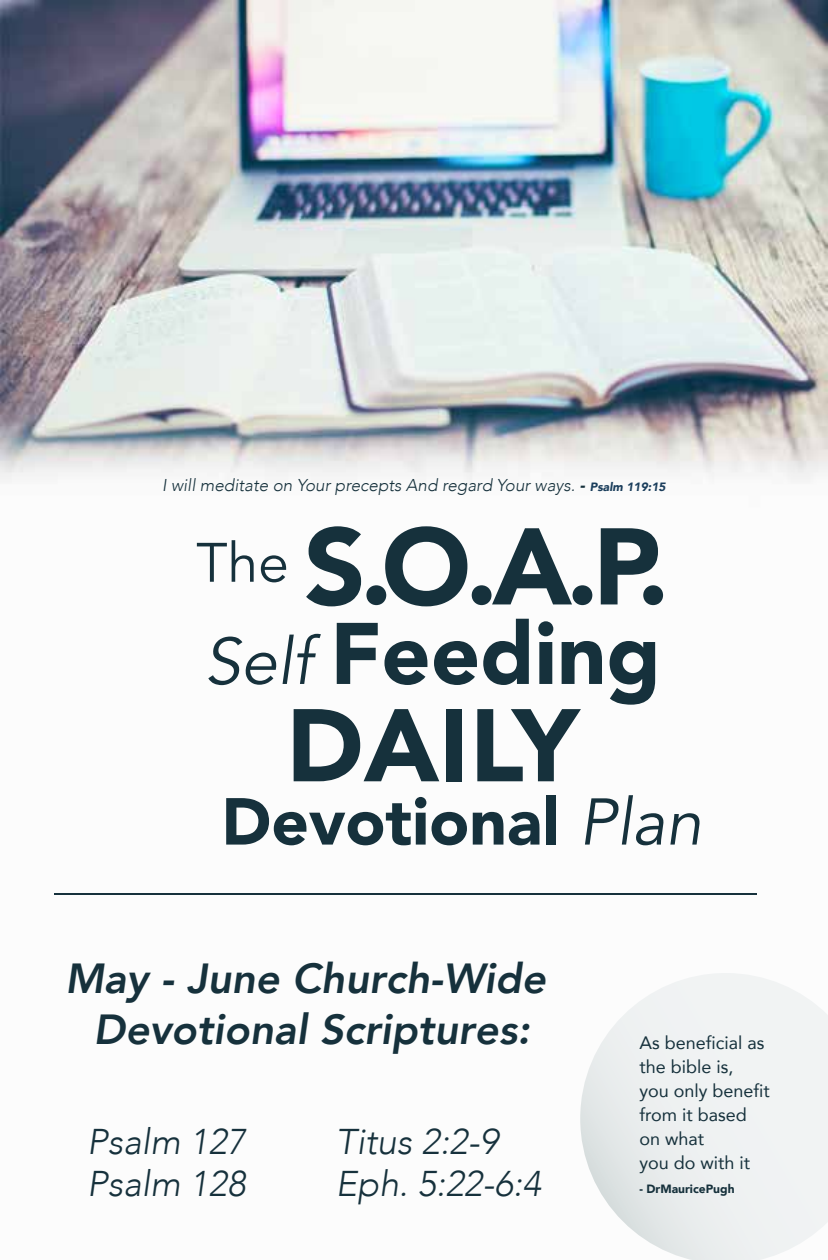
<style>
.page{position:relative;width:828px;height:1260px;background:#fff}
.page>*{position:absolute;margin:0;border:0;box-sizing:border-box;transform-origin:0 0}
.t1{font:900 107.6px "Avenir";color:#16313c}
.t2{font:900 102px "Avenir";color:#16313c}
.t3{font:900 86.2px "Avenir";color:#16313c}
.t4{font:900 65.6px "Avenir";color:#16313c}
.t5{font:italic 800 42px/50.4px "Avenir";color:#16313c;text-align:center}
.t6{font:italic 300 35.8px/43px "Avenir";color:#16313c}
.t7{font:18px/24px "Avenir";color:#16313c}
.t8{font:italic 300 17.2px "Avenir";color:#16313c}
.t9{font:900 12px "Avenir";color:#16313c}
.s1{font-weight:900}
.s2{font-weight:900;font-size:12px;color:#1b3e5c}
.s3{font-weight:400;font-style:italic;font-size:65.2px}
</style>
<div class="page">
<img style="left:0;top:0;width:828px;height:482px">
<hr style="left:54px;top:893px;width:703px;height:2px;background:#16313c">
<svg style="left:580px;top:973px;width:248px;height:287px"></svg>
<p class="t8" style="left:162px;top:475px;width:505px">I will meditate on Your precepts And regard Your ways. <span class="s1">-</span> <span class="s2">Psalm 119:15</span></p>
<h1 class="t1" style="left:196px;top:475px;width:474px"><sup>The</sup> S.O.A.P.</h1>
<h3 class="t3" style="left:204px;top:580px;width:458px"><span class="s3">Self</span> Feeding</h3>
<h2 class="t2" style="left:286px;top:658px;width:294px">DAILY</h2>
<h3 class="t4" style="left:221px;top:766px;width:482px">Devotional <span class="s3">Plan</span></h3>
<h3 class="t5" style="left:65px;top:954px;width:482px">May - June Church-Wide<br>Devotional Scriptures:</h3>
<h3 class="t6" style="left:87px;top:1120px;width:160px">Psalm 127<br>Psalm 128</h3>
<h3 class="t6" style="left:336px;top:1120px;width:206px">Titus 2:2-9<br>Eph. 5:22-6:4</h3>
<p class="t7" style="left:639px;top:1030px;width:132px">As beneficial as the bible is,<br>you only benefit from it based on what<br>you do with it</p>
<p class="t9" style="left:639px;top:1178px;width:97px">- DrMauricePugh</p>
</div>
